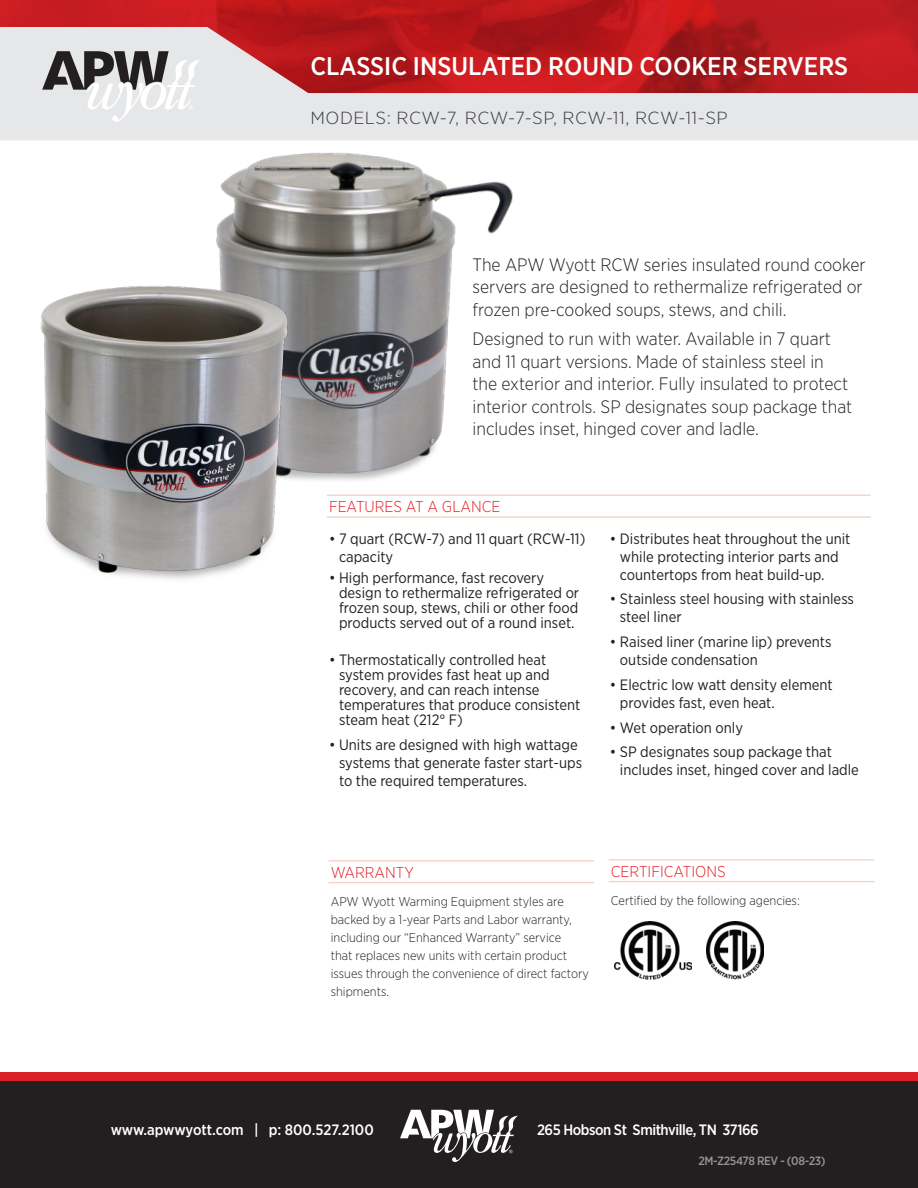
<style>
.page{position:relative;width:918px;height:1188px;background:#fff}
.page>*{position:absolute;margin:0;border:0;box-sizing:border-box;transform-origin:0 0}
.t1{font:500 25.5px "Gotham Narrow";color:#fff}
.t2{font:300 18px/22.5px "Gotham Narrow";color:#231f20}
.t3{font:300 17.55px "Gotham Narrow";letter-spacing:.025em;color:#3e3e3f;scale:1.11 1}
.t4{font:300 15.75px "Gotham Narrow";color:#e61e25}
.t5{font:15px/18px "Gotham Narrow";color:#231f20}
.t6{font:500 15px "Gotham Narrow";letter-spacing:-.005em;color:#fff}
.t7{font:500 15px "Gotham Narrow";letter-spacing:-.03em;color:#fff}
.t8{font:300 12.75px/18px "Gotham Narrow";color:#231f20}
.t9{font:500 12px "Gotham Narrow";letter-spacing:-.03em;color:#939598}
</style>
<div class="page">
<hr style="left:327px;top:495px;width:544px;height:1px;background:#f7d0c0">
<hr style="left:327px;top:516px;width:544px;height:2px;background:#f7d0c0">
<div style="left:0;top:1072px;width:918px;height:75px;background:#da2128"></div>
<div style="left:0;top:1081px;width:918px;height:107px;background:#231f20"></div>
<svg style="left:400px;top:1110px;width:118px;height:52px"></svg>
<hr style="left:329px;top:860px;width:265px;height:1px;background:#f7d0c0">
<hr style="left:329px;top:882px;width:265px;height:1px;background:#f7d0c0">
<img style="left:0;top:0;width:918px;height:27px">
<svg style="left:0;top:27px;width:918px;height:113px;background:#cf8285"></svg>
<svg style="left:42px;top:51px;width:159px;height:71px;background:#bbbabc"></svg>
<hr style="left:609px;top:859px;width:265px;height:1px;background:#f7d0c0">
<hr style="left:609px;top:881px;width:265px;height:1px;background:#f7d0c0">
<img style="left:615px;top:921px;width:76px;height:59px">
<img style="left:707px;top:921px;width:57px;height:59px">
<img style="left:196px;top:130px;width:327px;height:365px">
<img style="left:40px;top:245px;width:274px;height:334px">
<h1 class="t1" style="left:310px;top:55px;width:539px">CLASSIC INSULATED ROUND COOKER SERVERS</h1>
<p class="t3" style="left:310px;top:110px;width:377px">MODELS: RCW-7, RCW-7-SP, RCW-11, RCW-11-SP</p>
<p class="t2" style="left:472px;top:254px;width:395px">The APW Wyott RCW series insulated round cooker servers are designed to rethermalize refrigerated or frozen pre-cooked soups, stews, and chili.</p>
<p class="t2" style="left:472px;top:328px;width:381px">Designed to run with water. Available in 7 quart and 11 quart versions. Made of stainless steel in the exterior and interior. Fully insulated to protect interior controls. SP designates soup package that includes inset, hinged cover and ladle.</p>
<p class="t4" style="left:329px;top:499px;width:173px">FEATURES AT A GLANCE</p>
<p class="t5" style="left:339px;top:530px;width:248px;text-indent:-10px">• 7 quart (RCW-7) and 11 quart (RCW-11) capacity</p>
<p class="t5" style="left:339px;top:571px;width:242px;line-height:15px;text-indent:-10px">• High performance, fast recovery design to rethermalize refrigerated or frozen soup, stews, chili or other food products served out of a round inset.</p>
<p class="t5" style="left:339px;top:653px;width:243px;line-height:15px;text-indent:-10px">• Thermostatically controlled heat system provides fast heat up and recovery, and can reach intense temperatures that produce consistent steam heat (212° F)</p>
<p class="t5" style="left:339px;top:736px;width:245px;text-indent:-10px">• Units are designed with high wattage systems that generate faster start-ups to the required temperatures.</p>
<p class="t5" style="left:620px;top:530px;width:232px;text-indent:-10px">• Distributes heat throughout the unit while protecting interior parts and countertops from heat build-up.</p>
<p class="t5" style="left:620px;top:591px;width:236px;text-indent:-10px">• Stainless steel housing with stainless steel liner</p>
<p class="t5" style="left:620px;top:634px;width:213px;text-indent:-10px">• Raised liner (marine lip) prevents outside condensation</p>
<p class="t5" style="left:620px;top:676px;width:214px;text-indent:-10px">• Electric low watt density element provides fast, even heat.</p>
<p class="t5" style="left:610px;top:719px;width:135px">• Wet operation only</p>
<p class="t5" style="left:620px;top:744px;width:241px;text-indent:-10px">• SP designates soup package that includes inset, hinged cover and ladle</p>
<p class="t4" style="left:331px;top:865px;width:85px">WARRANTY</p>
<p class="t8" style="left:331px;top:894px;width:260px">APW Wyott Warming Equipment styles are backed by a 1-year Parts and Labor warranty, including our “Enhanced Warranty” service<br>that replaces new units with certain product issues through the convenience of direct factory shipments.</p>
<p class="t4" style="left:611px;top:864px;width:116px">CERTIFICATIONS</p>
<p class="t8" style="left:611px;top:893px;width:190px">Certified by the following agencies:</p>
<p class="t6" style="left:111px;top:1123px;width:265px">www.apwwyott.com | p: 800.527.2100</p>
<p class="t7" style="left:537px;top:1123px;width:223px">265 Hobson St Smithville, TN 37166</p>
<p class="t9" style="left:698px;top:1156px;width:129px">2M-Z25478 REV - (08-23)</p>
</div>
